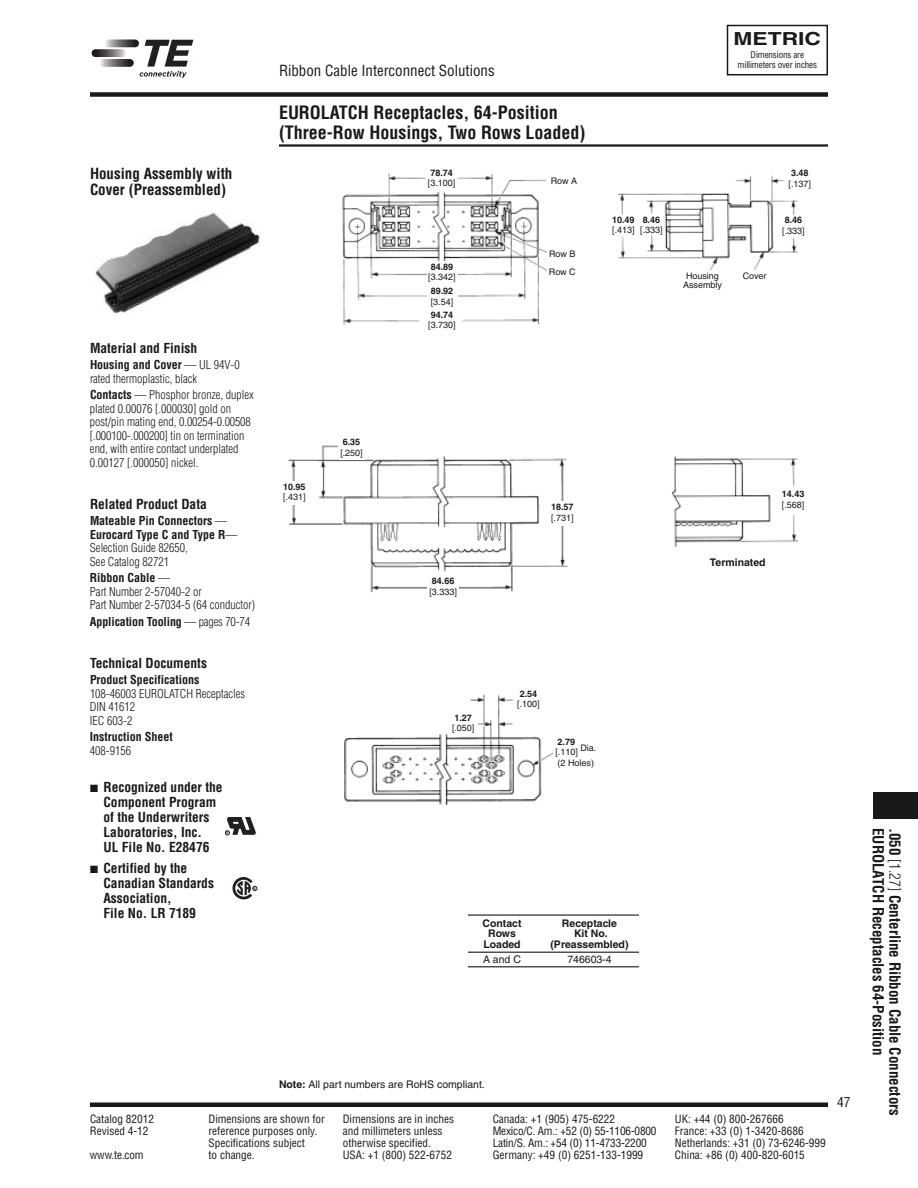
<style>
.page{position:relative;width:918px;height:1188px;background:#fff}
.page>*{position:absolute;margin:0;border:0;box-sizing:border-box;transform-origin:0 0}
.t1{font:700 condensed 18px/19.5px "Helvetica";color:#191919}
.t2{font:700 18px "Helvetica";color:#191919;scale:1.27 1}
.t3{font:700 condensed 15px/16.5px "Helvetica";color:#191919}
.t4{font:condensed 15px "Helvetica";color:#191919}
.t5{font:700 condensed 13.5px/15px "Helvetica";color:#191919;text-align:center}
.t6{font:condensed 13.5px "Helvetica";color:#191919}
.t7{font:300 condensed 12px/13.5px "Helvetica";color:#191919}
.t8{font:700 condensed 12px/13.5px "Helvetica";color:#191919}
.t9{font:condensed 11.25px "Helvetica";color:#191919}
.t10{font:700 10.5px "Helvetica";color:#191919}
.t11{font:10.5px "Helvetica";color:#191919}
.t12{font:9px/18.3px "Helvetica";color:#191919}
.t13{font:700 9px "Helvetica";color:#191919}
.t14{font:condensed 9px/10.5px "Helvetica";letter-spacing:-.015em;color:#191919;text-align:center}
.t15{font:700 3.6px "Helvetica";color:#231f20;scale:.9 1}
.s1{font-weight:700}
.s2{font-weight:300}
.s3{font-weight:700;color:#fff}
</style>
<div class="page">
<div style="left:90px;top:1102px;width:738px;height:5px;background:#191919"></div>
<div style="left:90px;top:92px;width:738px;height:5px;background:#191919"></div>
<svg style="left:105px;top:39px;width:34px;height:8px"></svg>
<svg style="left:99px;top:59px;width:35px;height:8px"></svg>
<svg style="left:92px;top:49px;width:34px;height:8px"></svg>
<svg style="left:140px;top:40px;width:53px;height:38px"></svg>
<div style="left:873px;top:792px;width:45px;height:27px;background:#191919"></div>
<hr style="left:279px;top:144px;width:549px;height:3px;background:#191919">
<svg style="left:232px;top:877px;width:25px;height:22px"></svg>
<svg style="left:225px;top:817px;width:31px;height:18px"></svg>
<img style="left:342px;top:173px;width:205px;height:152px">
<img style="left:618px;top:175px;width:180px;height:95px">
<img style="left:289px;top:446px;width:279px;height:146px">
<img style="left:672px;top:456px;width:127px;height:91px">
<img style="left:344px;top:695px;width:209px;height:110px">
<div style="left:425px;top:168px;width:33px;height:22px;background:#fff"></div>
<div style="left:427px;top:261px;width:30px;height:23px;background:#fff"></div>
<div style="left:427px;top:286px;width:30px;height:23px;background:#fff"></div>
<div style="left:427px;top:310px;width:30px;height:22px;background:#fff"></div>
<div style="left:778px;top:215px;width:31px;height:23px;background:#fff"></div>
<div style="left:339px;top:436px;width:25px;height:24px;background:#fff"></div>
<div style="left:547px;top:501px;width:31px;height:24px;background:#fff"></div>
<div style="left:427px;top:573px;width:32px;height:28px;background:#fff"></div>
<div style="left:279px;top:481px;width:31px;height:24px;background:#fff"></div>
<div style="left:778px;top:489px;width:30px;height:22px;background:#fff"></div>
<div style="left:514px;top:688px;width:29px;height:23px;background:#fff"></div>
<div style="left:449px;top:711px;width:28px;height:23px;background:#fff"></div>
<img style="left:95px;top:212px;width:165px;height:102px">
<hr style="left:468px;top:915px;width:171px;height:1px;background:#191919">
<hr style="left:468px;top:952px;width:171px;height:1px;background:#191919">
<hr style="left:468px;top:966px;width:171px;height:1px;background:#191919">
<div style="left:727px;top:25px;width:101px;height:50px;border:2px solid #191919"></div>
<h2 class="t3" style="left:90px;top:165px;width:144px">Housing Assembly with<br>Cover (Preassembled)</h2>
<p class="t5" style="left:90px;top:341px;width:109px">Material and Finish</p>
<p class="t7" style="left:90px;top:358px;width:151px"><span class="s1">Housing and Cover</span> — UL 94V-0 rated thermoplastic, black</p>
<p class="t7" style="left:90px;top:388px;width:165px"><span class="s1">Contacts</span> — Phosphor bronze, duplex plated 0.00076 [.000030] gold on post/pin mating end, 0.00254-0.00508 [.000100-.000200] tin on termination end, with entire contact underplated 0.00127 [.000050] nickel.</p>
<p class="t5" style="left:90px;top:497px;width:118px">Related Product Data</p>
<p class="t8" style="left:90px;top:514px;width:149px">Mateable Pin Connectors <span class="s2">—<br></span>Eurocard Type C and Type R<span class="s2">—<br>Selection Guide 82650,<br>See Catalog 82721</span></p>
<p class="t7" style="left:90px;top:571px;width:167px"><span class="s1">Ribbon Cable</span> —<br>Part Number 2-57040-2 or<br>Part Number 2-57034-5 (64 conductor)</p>
<p class="t8" style="left:90px;top:615px;width:162px">Application Tooling <span class="s2">— pages 70-74</span></p>
<p class="t5" style="left:90px;top:656px;width:119px">Technical Documents</p>
<p class="t8" style="left:90px;top:673px;width:111px">Product Specifications</p>
<p class="t7" style="left:90px;top:687px;width:157px">108-46003 EUROLATCH Receptacles<br>DIN 41612<br>IEC 603-2</p>
<p class="t8" style="left:90px;top:730px;width:84px">Instruction Sheet</p>
<p class="t7" style="left:90px;top:744px;width:43px">408-9156</p>
<p class="t5" style="left:90px;top:780px;width:134px">■ Recognized under the<br>Component Program<br>of the Underwriters<br>Laboratories, Inc.<br>UL File No. E28476</p>
<p class="t5" style="left:104px;top:861px;width:112px;text-align:left;text-indent:-14px">■ Certified by the<br>Canadian Standards<br>Association,<br>File No. LR 7189</p>
<p class="t15" style="left:226px;top:832px;width:4px">R</p>
<p class="t15" style="left:254px;top:887px;width:4px">R</p>
<h2 class="t4" style="left:279px;top:62px;width:217px">Ribbon Cable Interconnect Solutions</h2>
<h1 class="t1" style="left:279px;top:103px;width:308px">EUROLATCH Receptacles, 64-Position (Three-Row Housings, Two Rows Loaded)</h1>
<p class="t13" style="left:430px;top:169px;width:24px">78.74</p>
<p class="t12" style="left:428px;top:175px;width:29px">[3.100]</p>
<p class="t13" style="left:431px;top:263px;width:24px">84.89</p>
<p class="t12" style="left:428px;top:269px;width:29px">[3.342]</p>
<p class="t13" style="left:431px;top:288px;width:24px">89.92</p>
<p class="t12" style="left:431px;top:294px;width:24px">[3.54]</p>
<p class="t13" style="left:431px;top:312px;width:24px">94.74</p>
<p class="t12" style="left:428px;top:317px;width:29px">[3.730]</p>
<p class="t12" style="left:551px;top:172px;width:28px">Row A</p>
<p class="t12" style="left:549px;top:246px;width:28px">Row B<br>Row C</p>
<h1 class="t2" style="left:734px;top:32px;width:70px">METRIC</h1>
<p class="t14" style="left:738px;top:50px;width:81px">Dimensions are millimeters over inches</p>
<p class="t13" style="left:612px;top:216px;width:24px">10.49</p>
<p class="t12" style="left:612px;top:222px;width:24px">[.413]</p>
<p class="t13" style="left:643px;top:216px;width:19px">8.46</p>
<p class="t12" style="left:640px;top:222px;width:24px">[.333]</p>
<p class="t12" style="left:686px;top:268px;width:34px">Housing</p>
<p class="t12" style="left:743px;top:268px;width:25px">Cover</p>
<p class="t12" style="left:683px;top:277px;width:40px">Assembly</p>
<p class="t13" style="left:791px;top:170px;width:19px">3.48</p>
<p class="t12" style="left:789px;top:175px;width:24px">[.137]</p>
<p class="t13" style="left:785px;top:217px;width:19px">8.46</p>
<p class="t12" style="left:782px;top:222px;width:24px">[.333]</p>
<p class="t13" style="left:343px;top:439px;width:19px">6.35</p>
<p class="t12" style="left:340px;top:444px;width:24px">[.250]</p>
<p class="t13" style="left:283px;top:483px;width:24px">10.95</p>
<p class="t12" style="left:283px;top:489px;width:24px">[.431]</p>
<p class="t13" style="left:782px;top:491px;width:24px">14.43</p>
<p class="t12" style="left:782px;top:496px;width:24px">[.568]</p>
<p class="t13" style="left:551px;top:504px;width:24px">18.57</p>
<p class="t12" style="left:551px;top:509px;width:24px">[.731]</p>
<p class="t13" style="left:432px;top:578px;width:24px">84.66</p>
<p class="t12" style="left:429px;top:583px;width:29px">[3.333]</p>
<p class="t13" style="left:454px;top:714px;width:19px">1.27</p>
<p class="t12" style="left:452px;top:720px;width:24px">[.050]</p>
<p class="t13" style="left:520px;top:690px;width:19px">2.54</p>
<p class="t12" style="left:517px;top:696px;width:24px">[.100]</p>
<p class="t12" style="left:555px;top:737px;width:40px;line-height:10.5px"><span class="s1">2.79</span> <span class="s3">Dia. </span>[.110]</p>
<p class="t12" style="left:558px;top:741px;width:40px;line-height:15px;text-align:right">Dia.<br>(2 Holes)</p>
<p class="t10" style="left:482px;top:919px;width:41px">Contact</p>
<p class="t10" style="left:562px;top:919px;width:57px">Receptacle</p>
<p class="t10" style="left:488px;top:930px;width:29px">Rows</p>
<p class="t10" style="left:574px;top:930px;width:35px">Kit No.</p>
<p class="t10" style="left:483px;top:940px;width:39px">Loaded</p>
<p class="t10" style="left:551px;top:940px;width:79px">(Preassembled)</p>
<p class="t11" style="left:483px;top:955px;width:39px">A and C</p>
<p class="t11" style="left:567px;top:955px;width:46px">746603-4</p>
<p class="t10" style="left:710px;top:559px;width:57px">Terminated</p>
<p class="t11" style="left:279px;top:1080px;width:207px"><span class="s1">Note:</span> All part numbers are RoHS compliant.</p>
<p class="t9" style="left:90px;top:1112px;width:66px">Catalog 82012</p>
<p class="t9" style="left:208px;top:1112px;width:118px">Dimensions are shown for</p>
<p class="t9" style="left:343px;top:1112px;width:113px">Dimensions are in inches</p>
<p class="t9" style="left:493px;top:1112px;width:124px">Canada: +1 (905) 475-6222</p>
<p class="t9" style="left:675px;top:1112px;width:110px">UK: +44 (0) 800-267666</p>
<p class="t9" style="left:90px;top:1124px;width:60px">Revised 4-12</p>
<p class="t9" style="left:208px;top:1124px;width:110px">reference purposes only.</p>
<p class="t9" style="left:343px;top:1124px;width:101px">and millimeters unless</p>
<p class="t9" style="left:493px;top:1124px;width:165px">Mexico/C. Am.: +52 (0) 55-1106-0800</p>
<p class="t9" style="left:675px;top:1124px;width:130px">France: +33 (0) 1-3420-8686</p>
<p class="t9" style="left:208px;top:1136px;width:98px">Specifications subject</p>
<p class="t9" style="left:343px;top:1136px;width:90px">otherwise specified.</p>
<p class="t9" style="left:493px;top:1136px;width:156px">Latin/S. Am.: +54 (0) 11-4733-2200</p>
<p class="t9" style="left:675px;top:1136px;width:152px">Netherlands: +31 (0) 73-6246-999</p>
<p class="t9" style="left:90px;top:1148px;width:55px">www.te.com</p>
<p class="t9" style="left:208px;top:1148px;width:48px">to change.</p>
<p class="t9" style="left:343px;top:1148px;width:111px">USA: +1 (800) 522-6752</p>
<p class="t9" style="left:493px;top:1148px;width:152px">Germany: +49 (0) 6251-133-1999</p>
<p class="t9" style="left:675px;top:1148px;width:131px">China: +86 (0) 400-820-6015</p>
<p class="t6" style="left:837px;top:1094px;width:15px">47</p>
<h2 class="t3" style="left:903px;top:828px;width:289px;rotate:90deg">.050 <span class="s2">[1.27]</span> Centerline Ribbon Cable Connectors<br>EUROLATCH Receptacles 64-Position</h2>
</div>
